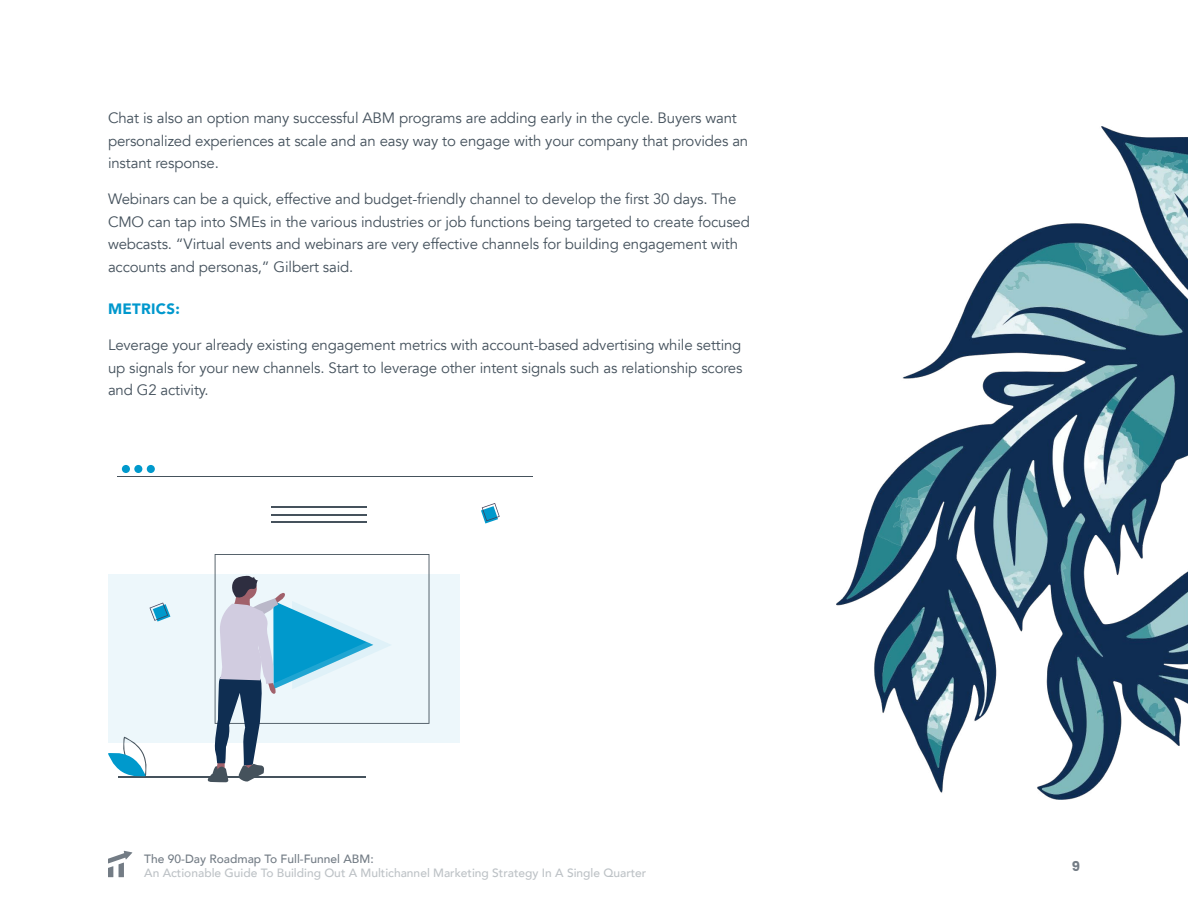
<style>
.page{position:relative;width:1188px;height:918px;background:#fff}
.page>*{position:absolute;margin:0;border:0;box-sizing:border-box;transform-origin:0 0}
.t1{font:15px/22.5px "Avenir";letter-spacing:-.01em;color:#44515c}
.t2{font:900 15px "Avenir";letter-spacing:.02em;color:#0098cd}
.t3{font:700 13.5px "Poppins";color:#737c85}
.t4{font:500 12px "Avenir";color:#bdc2c6}
.t5{font:500 12px "Avenir";color:#737c85}
</style>
<div class="page">
<div style="left:108px;top:575px;width:351px;height:168px;background:#edf7fb"></div>
<svg style="left:108px;top:851px;width:24px;height:26px"></svg>
<img style="left:836px;top:127px;width:352px;height:673px">
<hr style="left:118px;top:776px;width:247px;height:1px;background:#45525c">
<svg style="left:202px;top:554px;width:227px;height:229px"></svg>
<svg style="left:150px;top:603px;width:20px;height:19px"></svg>
<svg style="left:481px;top:503px;width:19px;height:21px"></svg>
<svg style="left:108px;top:737px;width:41px;height:41px"></svg>
<hr style="left:117px;top:476px;width:416px;height:1px;background:#45525c">
<div style="left:122px;top:465px;width:8px;height:8px;background:#09c;border-radius:50%"></div>
<div style="left:134px;top:465px;width:8px;height:8px;background:#09c;border-radius:50%"></div>
<div style="left:147px;top:465px;width:8px;height:8px;background:#09c;border-radius:50%"></div>
<hr style="left:272px;top:507px;width:95px;height:1px;background:#45525c">
<hr style="left:272px;top:514px;width:95px;height:1px;background:#45525c">
<hr style="left:272px;top:522px;width:95px;height:1px;background:#45525c">
<p class="t1" style="left:108px;top:107px;width:642px">Chat is also an option many successful ABM programs are adding early in the cycle. Buyers want personalized experiences at scale and an easy way to engage with your company that provides an instant response.</p>
<p class="t1" style="left:108px;top:188px;width:643px">Webinars can be a quick, effective and budget-friendly channel to develop the first 30 days. The CMO can tap into SMEs in the various industries or job functions being targeted to create focused webcasts. “Virtual events and webinars are very effective channels for building engagement with accounts and personas,” Gilbert said.</p>
<p class="t2" style="left:108px;top:296px;width:73px">METRICS:</p>
<p class="t1" style="left:108px;top:334px;width:636px;text-align:justify">Leverage your already existing engagement metrics with account-based advertising while setting up signals for your new channels. Start to leverage other intent signals such as relationship scores and G2 activity.</p>
<p class="t5" style="left:144px;top:848px;width:231px">The 90-Day Roadmap To Full-Funnel ABM:</p>
<p class="t4" style="left:144px;top:863px;width:504px">An Actionable Guide To Building Out A Multichannel Marketing Strategy In A Single Quarter</p>
<p class="t3" style="left:1072px;top:859px;width:10px">9</p>
</div>
